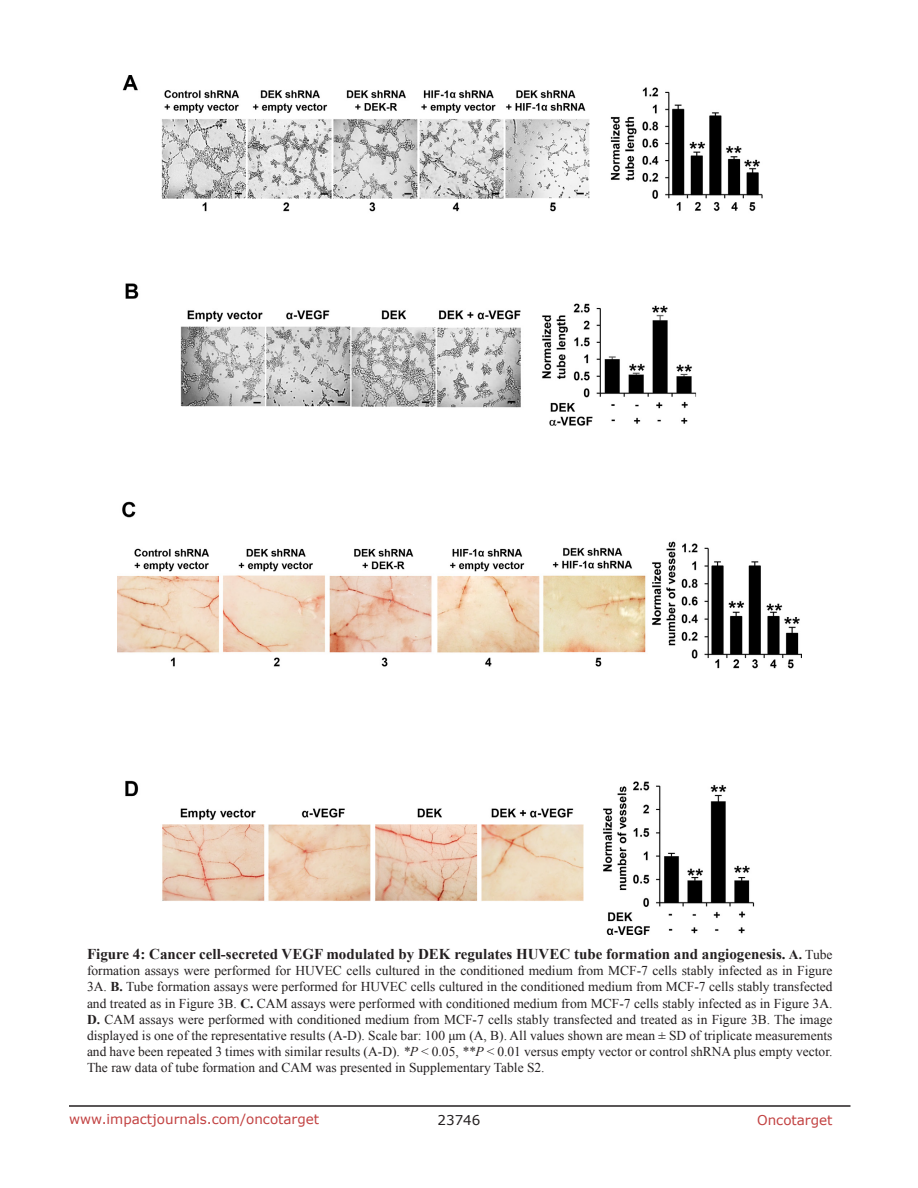
<style>
.page{position:relative;width:918px;height:1188px;background:#fff}
.page>*{position:absolute;margin:0;border:0;box-sizing:border-box;transform-origin:0 0}
.figuretext{font:700 15px "Times New Roman";color:#231f20}
.figuretext-2{font:13.5px/16.2px "Times New Roman";color:#231f20;text-align:justify}
.t1{font:13.5px "Verdana";color:#c24141}
.t2{font:13.5px "Verdana";color:#231f20}
.s1{font-size:13.5px}
.s2{font-weight:400;font-size:13.5px}
.s3{font-weight:700}
.s4{font-style:italic}
</style>
<div class="page">
<hr style="left:69px;top:1105px;width:781px;height:2px;background:#231f20">
<img style="left:118px;top:75px;width:684px;height:859px">
<p class="figuretext" style="left:87px;top:944px;width:747px">Figure 4: Cancer cell-secreted VEGF modulated by DEK regulates HUVEC tube formation and angiogenesis. <span class="s1">A.</span> <span class="s2">Tube</span></p>
<p class="figuretext-2" style="left:87px;top:962px;width:747px">formation assays were performed for HUVEC cells cultured in the conditioned medium from MCF-7 cells stably infected as in Figure 3A. <span class="s3">B.</span> Tube formation assays were performed for HUVEC cells cultured in the conditioned medium from MCF-7 cells stably transfected and treated as in Figure 3B. <span class="s3">C.</span> CAM assays were performed with conditioned medium from MCF-7 cells stably infected as in Figure 3A.<br><span class="s3">D.</span> CAM assays were performed with conditioned medium from MCF-7 cells stably transfected and treated as in Figure 3B. The image displayed is one of the representative results (A-D). Scale bar: 100 μm (A, B). All values shown are mean ± SD of triplicate measurements and have been repeated 3 times with similar results (A-D). <span class="s4">*P</span> &lt; 0.05, <span class="s4">**P</span> &lt; 0.01 versus empty vector or control shRNA plus empty vector.<br>The raw data of tube formation and CAM was presented in Supplementary Table S2.</p>
<p class="t1" style="left:69px;top:1110px;width:252px">www.impactjournals.com/oncotarget</p>
<p class="t2" style="left:438px;top:1111px;width:44px">23746</p>
<p class="t1" style="left:757px;top:1111px;width:77px">Oncotarget</p>
</div>
